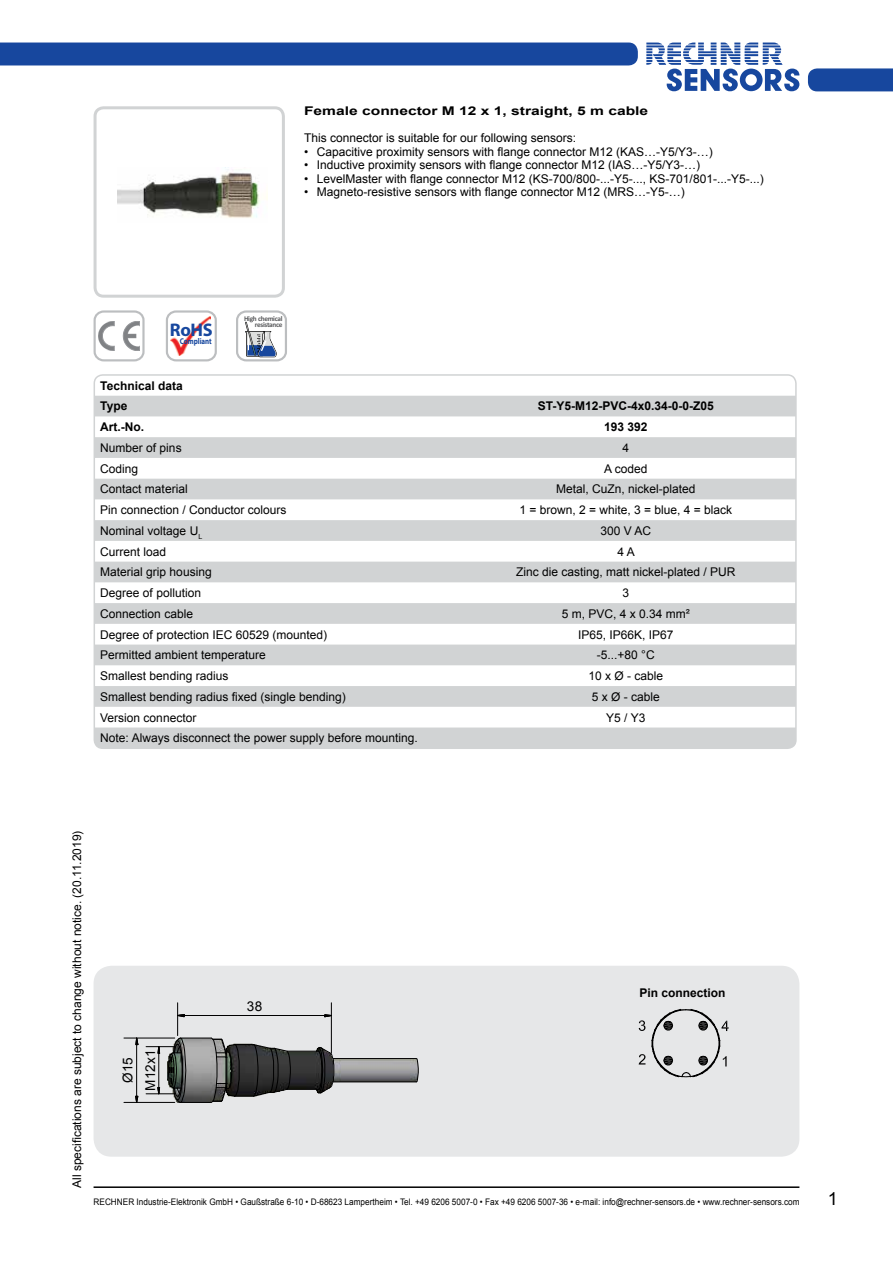
<style>
.page{position:relative;width:893px;height:1263px;background:#fff}
.page>*{position:absolute;margin:0;border:0;box-sizing:border-box;transform-origin:0 0}
.t1{font:700 18.3px "Myriad Pro";color:#17479e}
.t2{font:18px "Arial";color:#000}
.t3{font:13.5px "Arial";letter-spacing:.005em;color:#000}
.t4{font:12px "Arial";color:#000}
.t5{font:700 12px/20.7px "Arial";color:#000}
.t6{font:700 12px "Arial";color:#000;scale:1.3 1}
.t7{font:9px "Arial";color:#000;scale:.91 1}
.t8{font:700 8.4px "Myriad Pro";color:#17479e;scale:.82 1}
.t9{font:700 7.2px/6.1px "Calibri";letter-spacing:-.045em;color:#58595b;text-align:right}
</style>
<div class="page">
<svg style="left:646px;top:43px;width:153px;height:48px"></svg>
<div style="left:808px;top:68px;width:85px;height:23px;background:#17479e"></div>
<hr style="left:94px;top:1186px;width:705px;height:2px;background:#000">
<div style="left:0;top:43px;width:638px;height:22px;background:#17479e"></div>
<div style="left:94px;top:966px;width:705px;height:191px;background:#e6e7e8;border-radius:18px"></div>
<div style="left:94px;top:310px;width:51px;height:51px;border:2px solid #bcbec0;border-radius:9px"></div>
<svg style="left:98px;top:321px;width:42px;height:30px"></svg>
<div style="left:166px;top:310px;width:51px;height:51px;border:2px solid #bcbec0;border-radius:9px"></div>
<img style="left:171px;top:316px;width:39px;height:40px">
<svg style="left:639px;top:1020px;width:6px;height:11px"></svg>
<svg style="left:639px;top:1054px;width:6px;height:10px"></svg>
<svg style="left:651px;top:1009px;width:78px;height:68px"></svg>
<div style="left:94px;top:106px;width:191px;height:192px;border:3px solid #d1d3d4;border-radius:9px"></div>
<img style="left:117px;top:169px;width:150px;height:49px">
<img style="left:187px;top:1039px;width:228px;height:63px">
<svg style="left:415px;top:1058px;width:4px;height:25px"></svg>
<hr style="left:180px;top:1102px;width:31px;height:1px;background:#000">
<hr style="left:180px;top:1038px;width:31px;height:1px;background:#000">
<hr style="left:333px;top:1058px;width:83px;height:1px;background:#000">
<hr style="left:333px;top:1081px;width:83px;height:1px;background:#000">
<svg style="left:210px;top:1037px;width:125px;height:66px"></svg>
<svg style="left:135px;top:1037px;width:4px;height:16px"></svg>
<svg style="left:135px;top:1095px;width:4px;height:7px"></svg>
<hr style="left:136px;top:1044px;width:1px;height:52px;background:#000">
<hr style="left:124px;top:1038px;width:51px;height:1px;background:#000">
<hr style="left:124px;top:1102px;width:51px;height:1px;background:#000">
<svg style="left:178px;top:1014px;width:7px;height:4px"></svg>
<svg style="left:324px;top:1014px;width:7px;height:4px"></svg>
<hr style="left:184px;top:1015px;width:141px;height:1px;background:#000">
<hr style="left:177px;top:1003px;width:1px;height:32px;background:#000">
<hr style="left:331px;top:1003px;width:1px;height:50px;background:#000">
<svg style="left:146px;top:1037px;width:41px;height:66px"></svg>
<div style="left:236px;top:310px;width:51px;height:51px;border:2px solid #bcbec0;border-radius:9px"></div>
<svg style="left:245px;top:322px;width:32px;height:35px"></svg>
<svg style="left:94px;top:396px;width:700px;height:352px;fill:#d4d6d7"></svg>
<div style="left:94px;top:374px;width:703px;height:375px;border:2px solid #d1d3d4;border-radius:9px"></div>
<p class="t6" style="left:304px;top:103px;width:266px">Female connector M 12 x 1, straight, 5 m cable</p>
<p class="t4" style="left:304px;top:130px;width:274px">This connector is suitable for our following sensors:</p>
<p class="t4" style="left:304px;top:143px;width:410px">• Capacitive proximity sensors with flange connector M12 (KAS…-Y5/Y3-…)</p>
<p class="t4" style="left:304px;top:157px;width:398px">• Inductive proximity sensors with flange connector M12 (IAS…-Y5/Y3-…)</p>
<p class="t4" style="left:304px;top:170px;width:461px">• LevelMaster with flange connector M12 (KS-700/800-...-Y5-..., KS-701/801-...-Y5-...)</p>
<p class="t4" style="left:304px;top:184px;width:382px">• Magneto-resistive sensors with flange connector M12 (MRS…-Y5-…)</p>
<h1 class="t1" style="left:170px;top:318px;width:44px">RoHS</h1>
<p class="t8" style="left:180px;top:335px;width:41px">Compliant</p>
<p class="t5" style="left:100px;top:375px;width:84px">Technical data<br>Type</p>
<p class="t9" style="left:244px;top:315px;width:40px">High chemical resistance</p>
<p class="t5" style="left:538px;top:396px;width:178px">ST-Y5-M12-PVC-4x0.34-0-0-Z05</p>
<p class="t5" style="left:100px;top:417px;width:45px">Art.-No.</p>
<p class="t5" style="left:604px;top:417px;width:45px">193 392</p>
<p class="t4" style="left:100px;top:440px;width:83px">Number of pins</p>
<p class="t4" style="left:622px;top:440px;width:8px">4</p>
<p class="t4" style="left:100px;top:461px;width:40px">Coding</p>
<p class="t4" style="left:604px;top:461px;width:45px">A coded</p>
<p class="t4" style="left:100px;top:481px;width:89px">Contact material</p>
<p class="t4" style="left:556px;top:481px;width:141px">Metal, CuZn, nickel-plated</p>
<p class="t4" style="left:100px;top:502px;width:188px">Pin connection / Conductor colours</p>
<p class="t4" style="left:519px;top:502px;width:214px">1 = brown, 2 = white, 3 = blue, 4 = black</p>
<p class="t4" style="left:100px;top:523px;width:103px">Nominal voltage U<sub>L</sub></p>
<p class="t4" style="left:600px;top:523px;width:52px">300 V AC</p>
<p class="t4" style="left:100px;top:543px;width:68px">Current load</p>
<p class="t4" style="left:617px;top:543px;width:19px">4A</p>
<p class="t4" style="left:100px;top:564px;width:113px">Material grip housing</p>
<p class="t4" style="left:516px;top:564px;width:221px">Zinc die casting, matt nickel-plated / PUR</p>
<p class="t4" style="left:100px;top:585px;width:102px">Degree of pollution</p>
<p class="t4" style="left:622px;top:585px;width:8px">3</p>
<p class="t4" style="left:100px;top:606px;width:94px">Connection cable</p>
<p class="t4" style="left:562px;top:606px;width:130px">5 m, PVC, 4 x 0.34 mm²</p>
<p class="t4" style="left:100px;top:626px;width:228px">Degree of protection IEC 60529 (mounted)</p>
<p class="t4" style="left:578px;top:626px;width:97px">IP65, IP66K, IP67</p>
<p class="t4" style="left:100px;top:647px;width:167px">Permitted ambient temperature</p>
<p class="t4" style="left:597px;top:647px;width:59px">-5...+80 °C</p>
<p class="t4" style="left:100px;top:668px;width:130px">Smallest bending radius</p>
<p class="t4" style="left:588px;top:668px;width:76px">10 x Ø - cable</p>
<p class="t4" style="left:100px;top:689px;width:247px">Smallest bending radius fixed (single bending)</p>
<p class="t4" style="left:592px;top:689px;width:70px">5 x Ø - cable</p>
<p class="t4" style="left:100px;top:709px;width:98px">Version connector</p>
<p class="t4" style="left:606px;top:709px;width:41px">Y5 / Y3</p>
<p class="t4" style="left:100px;top:730px;width:319px">Note: Always disconnect the power supply before mounting.</p>
<p class="t4" style="left:69px;top:1188px;width:359px;rotate:-90deg">All specifications are subject to change without notice. (20.11.2019)</p>
<p class="t3" style="left:119px;top:1083px;width:27px;rotate:-90deg">Ø15</p>
<p class="t3" style="left:141px;top:1090px;width:42px;rotate:-90deg">M12x1</p>
<p class="t3" style="left:247px;top:998px;width:17px">38</p>
<p class="t5" style="left:639px;top:982px;width:88px">Pin connection</p>
<p class="t7" style="left:94px;top:1196px;width:777px">RECHNER Industrie-Elektronik GmbH • Gaußstraße 6-10 • D-68623 Lampertheim • Tel. +49 6206 5007-0 • Fax +49 6206 5007-36 • e-mail: info@rechner-sensors.de • www.rechner-sensors.com</p>
<h2 class="t2" style="left:828px;top:1187px;width:12px">1</h2>
</div>
